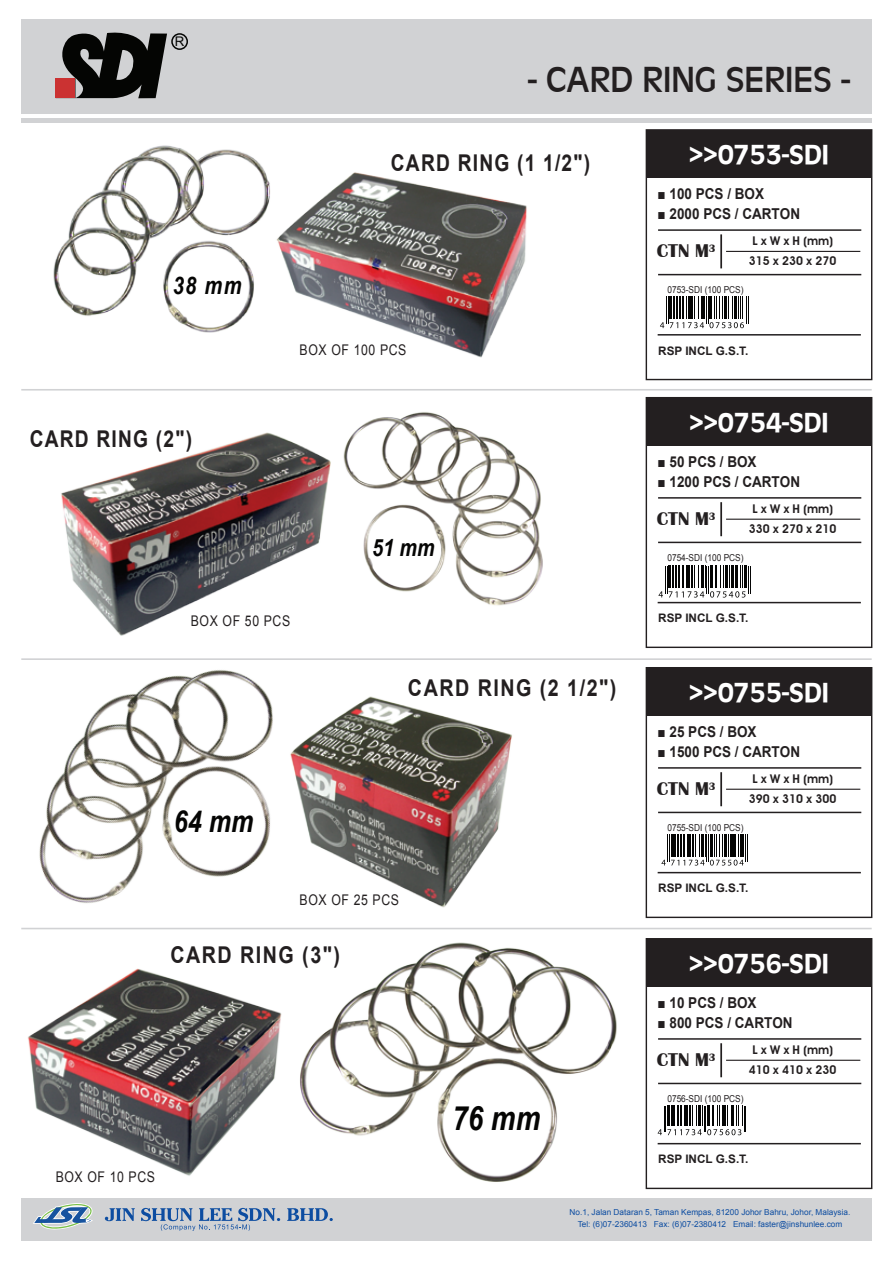
<style>
.page{position:relative;width:893px;height:1263px;background:#fff}
.page>*{position:absolute;margin:0;border:0;box-sizing:border-box;transform-origin:0 0}
.t1{font:37.5px "Antigoni";color:#231f20}
.t2{font:italic 700 33.45px "Arial";color:#050504;scale:.83 1}
.t3{font:italic 700 30.3px "Arial";color:#050504;scale:.83 1}
.t4{font:28.5px "Antigoni Med";color:#fff}
.t5{font:italic 700 24.3px "Arial";color:#050504;scale:.83 1}
.t6{font:italic 700 23.7px "Arial";color:#050504;scale:.83 1}
.t7{font:700 23.1px "Arial";letter-spacing:.07em;color:#231f20;scale:.83 1}
.t8{font:700 23.1px "Arial";letter-spacing:.07em;color:#231f20;scale:.85 1}
.t9{font:700 19.05px "Britannic";color:#231f20}
.t10{font:700 15px "Arial";color:#231f20;scale:.9 1}
.t11{font:14.7px "Arial";letter-spacing:.05em;color:#231f20;scale:.83 1}
.t12{font:13.2px "Arial";color:#040503}
.t13{font:600 12px "Avant Garde IT Cby BT";color:#231f20}
.t14{font:700 11.7px "Arial";color:#231f20}
.t15{font:9.6px "Arial";color:#231f20;scale:.87 1}
.t16{font:8.25px/12px "Arial";color:#0d4da1;text-align:center}
</style>
<div class="page">
<div style="left:21px;top:20px;width:851px;height:94px;background:#d1d2d4"></div>
<div style="left:21px;top:118px;width:851px;height:5px;background:#d1d2d4"></div>
<svg style="left:62px;top:32px;width:105px;height:66px"></svg>
<div style="left:55px;top:78px;width:20px;height:20px;background:#cb3232"></div>
<div style="left:171px;top:33px;width:17px;height:17px;border:2px solid #040503;border-radius:50%"></div>
<div style="left:21px;top:1198px;width:851px;height:42px;background:#d1d2d4"></div>
<svg style="left:33px;top:1203px;width:60px;height:27px"></svg>
<svg style="left:105px;top:1208px;width:30px;height:13px"></svg>
<svg style="left:287px;top:1208px;width:46px;height:13px"></svg>
<svg style="left:141px;top:1208px;width:139px;height:23px"></svg>
<hr style="left:21px;top:389px;width:851px;height:2px;background:#d1d2d4">
<hr style="left:21px;top:658px;width:851px;height:2px;background:#d1d2d4">
<hr style="left:21px;top:928px;width:851px;height:1px;background:#d1d2d4">
<div style="left:646px;top:129px;width:226px;height:251px;border:1px solid #231f20"></div>
<div style="left:646px;top:130px;width:226px;height:48px;background:#231f20"></div>
<hr style="left:658px;top:334px;width:203px;height:2px;background:#231f20">
<hr style="left:658px;top:229px;width:203px;height:2px;background:#231f20">
<hr style="left:658px;top:274px;width:203px;height:1px;background:#231f20">
<hr style="left:726px;top:251px;width:134px;height:1px;background:#231f20">
<hr style="left:720px;top:234px;width:2px;height:34px;background:#231f20">
<img style="left:53px;top:145px;width:214px;height:188px">
<img style="left:267px;top:172px;width:260px;height:186px">
<svg style="left:660px;top:296px;width:89px;height:32px"></svg>
<div style="left:646px;top:397px;width:226px;height:251px;border:1px solid #231f20"></div>
<div style="left:646px;top:398px;width:226px;height:48px;background:#231f20"></div>
<hr style="left:658px;top:602px;width:203px;height:1px;background:#231f20">
<hr style="left:658px;top:497px;width:203px;height:2px;background:#231f20">
<hr style="left:658px;top:542px;width:203px;height:1px;background:#231f20">
<hr style="left:726px;top:519px;width:134px;height:1px;background:#231f20">
<hr style="left:720px;top:502px;width:2px;height:34px;background:#231f20">
<img style="left:61px;top:432px;width:270px;height:193px">
<img style="left:343px;top:412px;width:200px;height:194px">
<svg style="left:658px;top:566px;width:93px;height:32px"></svg>
<div style="left:646px;top:667px;width:226px;height:251px;border:1px solid #231f20"></div>
<div style="left:646px;top:668px;width:226px;height:48px;background:#231f20"></div>
<hr style="left:658px;top:872px;width:203px;height:1px;background:#231f20">
<hr style="left:658px;top:767px;width:203px;height:2px;background:#231f20">
<hr style="left:658px;top:812px;width:203px;height:1px;background:#231f20">
<hr style="left:726px;top:789px;width:134px;height:1px;background:#231f20">
<hr style="left:720px;top:772px;width:2px;height:34px;background:#231f20">
<img style="left:21px;top:625px;width:327px;height:305px">
<img style="left:282px;top:690px;width:230px;height:223px">
<svg style="left:661px;top:834px;width:87px;height:31px"></svg>
<div style="left:646px;top:938px;width:226px;height:251px;border:1px solid #231f20"></div>
<div style="left:646px;top:939px;width:226px;height:47px;background:#231f20"></div>
<hr style="left:658px;top:1143px;width:203px;height:1px;background:#231f20">
<hr style="left:658px;top:1038px;width:203px;height:2px;background:#231f20">
<hr style="left:658px;top:1083px;width:203px;height:1px;background:#231f20">
<hr style="left:726px;top:1060px;width:134px;height:1px;background:#231f20">
<hr style="left:720px;top:1043px;width:2px;height:34px;background:#231f20">
<img style="left:28px;top:968px;width:254px;height:208px">
<img style="left:300px;top:942px;width:317px;height:240px">
<svg style="left:658px;top:1106px;width:88px;height:29px"></svg>
<h3 class="t12" style="left:175px;top:33px;width:11px">R</h3>
<h3 class="t5" style="left:173px;top:270px;width:84px">38 mm</h3>
<h1 class="t1" style="left:528px;top:54px;width:324px">- CARD RING SERIES -</h1>
<h3 class="t7" style="left:391px;top:147px;width:242px">CARD RING (1 1/2")</h3>
<h3 class="t11" style="left:300px;top:340px;width:130px">BOX OF 100 PCS</h3>
<h3 class="t4" style="left:689px;top:136px;width:141px">&gt;&gt;0753-SDI</h3>
<h3 class="t10" style="left:658px;top:184px;width:120px">■ 100 PCS / BOX</h3>
<h3 class="t10" style="left:658px;top:204px;width:160px">■ 2000 PCS / CARTON</h3>
<h3 class="t9" style="left:657px;top:240px;width:60px">CTN M<sup>3</sup></h3>
<h3 class="t13" style="left:752px;top:234px;width:82px">L x W x H (mm)</h3>
<h3 class="t13" style="left:749px;top:254px;width:89px">315 x 230 x 270</h3>
<p class="t15" style="left:667px;top:283px;width:89px">0753-SDI (100 PCS)</p>
<h3 class="t14" style="left:658px;top:343px;width:92px">RSP INCL G.S.T.</h3>
<h3 class="t7" style="left:30px;top:423px;width:197px">CARD RING (2")</h3>
<h3 class="t11" style="left:191px;top:611px;width:121px">BOX OF 50 PCS</h3>
<h3 class="t6" style="left:372px;top:532px;width:77px">51 mm</h3>
<h3 class="t4" style="left:689px;top:403px;width:141px">&gt;&gt;0754-SDI</h3>
<h3 class="t10" style="left:658px;top:451px;width:111px">■ 50 PCS / BOX</h3>
<h3 class="t10" style="left:658px;top:472px;width:160px">■ 1200 PCS / CARTON</h3>
<h3 class="t9" style="left:657px;top:508px;width:60px">CTN M<sup>3</sup></h3>
<h3 class="t13" style="left:752px;top:501px;width:82px">L x W x H (mm)</h3>
<h3 class="t13" style="left:749px;top:522px;width:89px">330 x 270 x 210</h3>
<p class="t15" style="left:667px;top:551px;width:89px">0754-SDI (100 PCS)</p>
<h3 class="t14" style="left:658px;top:610px;width:92px">RSP INCL G.S.T.</h3>
<h3 class="t3" style="left:174px;top:801px;width:98px">64 mm</h3>
<h3 class="t8" style="left:408px;top:672px;width:247px">CARD RING (2 1/2")</h3>
<h3 class="t4" style="left:689px;top:673px;width:141px">&gt;&gt;0755-SDI</h3>
<h3 class="t10" style="left:658px;top:721px;width:111px">■ 25 PCS / BOX</h3>
<h3 class="t10" style="left:658px;top:742px;width:160px">■ 1500 PCS / CARTON</h3>
<h3 class="t9" style="left:657px;top:778px;width:60px">CTN M<sup>3</sup></h3>
<h3 class="t13" style="left:752px;top:771px;width:82px">L x W x H (mm)</h3>
<h3 class="t13" style="left:749px;top:792px;width:89px">390 x 310 x 300</h3>
<p class="t15" style="left:667px;top:821px;width:89px">0755-SDI (100 PCS)</p>
<h3 class="t11" style="left:300px;top:890px;width:121px">BOX OF 25 PCS</h3>
<h3 class="t14" style="left:658px;top:880px;width:92px">RSP INCL G.S.T.</h3>
<h3 class="t8" style="left:170px;top:939px;width:201px">CARD RING (3")</h3>
<h3 class="t11" style="left:56px;top:1167px;width:121px">BOX OF 10 PCS</h3>
<h2 class="t2" style="left:452px;top:1096px;width:108px">76 mm</h2>
<h3 class="t4" style="left:689px;top:944px;width:141px">&gt;&gt;0756-SDI</h3>
<h3 class="t10" style="left:658px;top:992px;width:111px">■ 10 PCS / BOX</h3>
<h3 class="t10" style="left:658px;top:1013px;width:151px">■ 800 PCS / CARTON</h3>
<h3 class="t9" style="left:657px;top:1049px;width:60px">CTN M<sup>3</sup></h3>
<h3 class="t13" style="left:752px;top:1042px;width:82px">L x W x H (mm)</h3>
<h3 class="t13" style="left:749px;top:1063px;width:89px">410 x 410 x 230</h3>
<p class="t15" style="left:667px;top:1092px;width:89px">0756-SDI (100 PCS)</p>
<h3 class="t14" style="left:658px;top:1151px;width:92px">RSP INCL G.S.T.</h3>
<p class="t16" style="left:570px;top:1206px;width:282px">No.1, Jalan Dataran 5, Taman Kempas, 81200 Johor Bahru, Johor, Malaysia.<br>Tel: (6)07-2360413 Fax: (6)07-2380412 Email: faster@jinshunlee.com</p>
</div>
